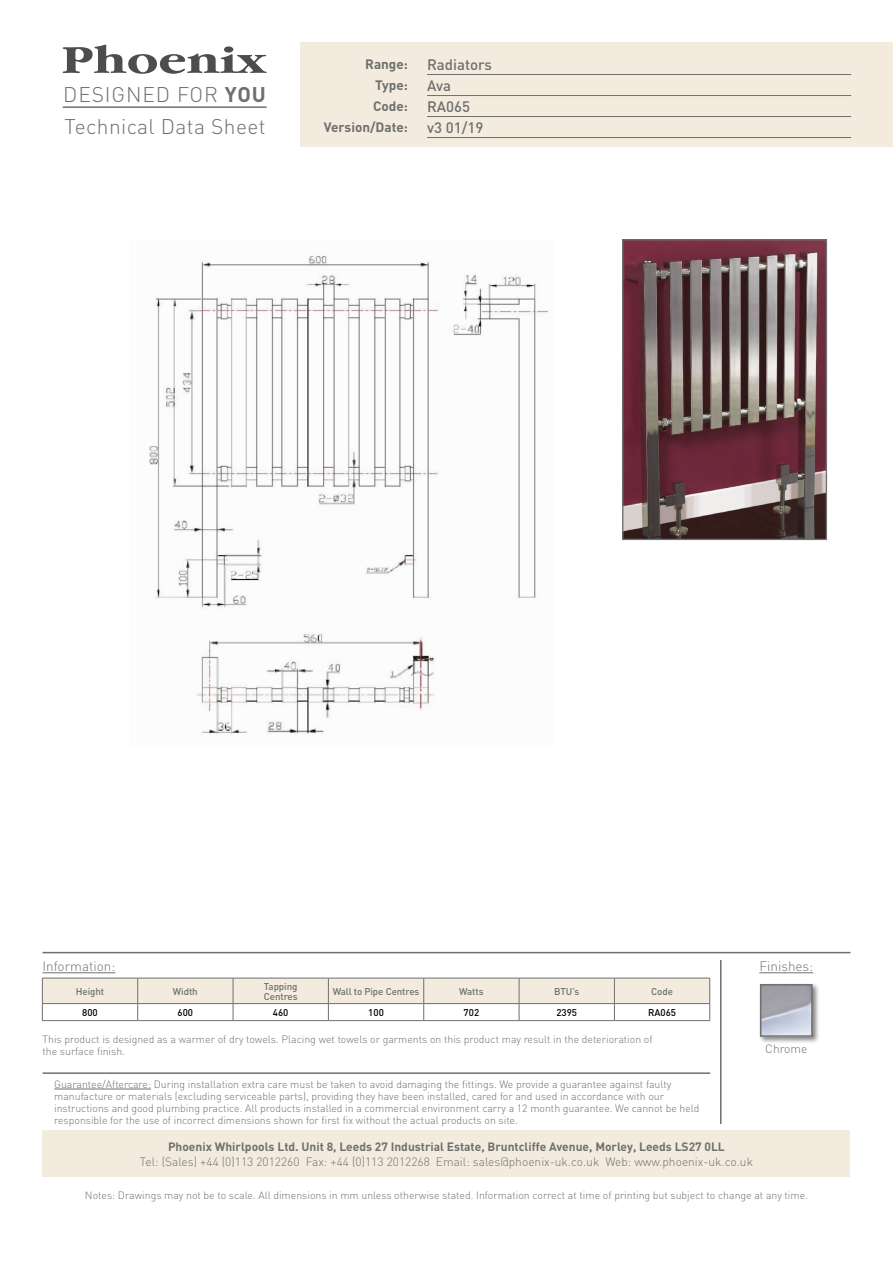
<style>
.page{position:relative;width:893px;height:1263px;background:#fff}
.page>*{position:absolute;margin:0;border:0;box-sizing:border-box;transform-origin:0 0}
.t1{font:300 21px "DIN";letter-spacing:.02em;color:#706f6f}
.t2{font:300 21px "DIN";letter-spacing:.04em;color:#706f6f}
.technical_header_det{font:500 15px "DIN";color:#706f6f}
.t3{font:700 13.5px/21px "DIN";color:#706f6f;text-align:justify}
.t4{font:300 13.5px "DIN";color:#706f6f}
.t5{font:300 12px "DIN";color:#706f6f}
.t6{font:700 12px "DIN";color:#706f6f}
.Body_copy{font:300 10.5px/12px "DIN";color:#706f6f}
.t7{font:500 9.75px/10.5px "DIN";letter-spacing:-.01em;color:#706f6f}
.Body_copy-2{font:500 9.75px "DIN";color:#000}
.Product_Detail_under{font:500 9.75px "DIN";color:#000}
.Product_Detail{font:500 9.75px "DIN";color:#000}
.s1{font-weight:700}
</style>
<div class="page">
<svg style="left:63px;top:45px;width:204px;height:29px"></svg>
<div style="left:300px;top:43px;width:593px;height:104px;background:#f3ecde"></div>
<hr style="left:63px;top:106px;width:204px;height:2px;background:#706f6f">
<hr style="left:43px;top:952px;width:807px;height:1px;background:#706f6f">
<hr style="left:43px;top:1072px;width:667px;height:2px;background:#706f6f">
<hr style="left:759px;top:972px;width:54px;height:1px;background:#706f6f">
<hr style="left:720px;top:960px;width:1px;height:164px;background:#706f6f">
<div style="left:43px;top:1130px;width:807px;height:47px;background:#f3ecde"></div>
<hr style="left:54px;top:1089px;width:97px;height:1px;background:#706f6f">
<hr style="left:427px;top:74px;width:424px;height:1px;background:#706f6f">
<hr style="left:427px;top:95px;width:424px;height:1px;background:#706f6f">
<hr style="left:427px;top:116px;width:424px;height:1px;background:#706f6f">
<hr style="left:427px;top:137px;width:424px;height:1px;background:#706f6f">
<img style="left:624px;top:241px;width:201px;height:297px">
<div style="left:622px;top:239px;width:205px;height:301px;border:1px solid #706f6f"></div>
<hr style="left:43px;top:972px;width:72px;height:1px;background:#706f6f">
<div style="left:758px;top:982px;width:62px;height:62px;background:#000;opacity:.48"></div>
<img style="left:763px;top:987px;width:47px;height:47px">
<div style="left:760px;top:984px;width:53px;height:53px;border:2px solid #706f6f"></div>
<svg style="left:42px;top:978px;width:668px;height:42px"></svg>
<hr style="left:42px;top:1020px;width:96px;height:1px;background:#706f6f">
<hr style="left:138px;top:1020px;width:95px;height:1px;background:#706f6f">
<hr style="left:233px;top:1020px;width:95px;height:1px;background:#706f6f">
<hr style="left:328px;top:1020px;width:96px;height:1px;background:#706f6f">
<hr style="left:424px;top:1020px;width:95px;height:1px;background:#706f6f">
<hr style="left:519px;top:1020px;width:95px;height:1px;background:#706f6f">
<hr style="left:614px;top:1020px;width:96px;height:1px;background:#706f6f">
<img style="left:149px;top:256px;width:399px;height:479px">
<h1 class="t2" style="left:63px;top:82px;width:204px">DESIGNED FOR <span class="s1">YOU</span></h1>
<p class="t3" style="left:373px;top:53px;width:36px;text-indent:-8px">Range:<br>Type:<br>Code:</p>
<h1 class="t1" style="left:65px;top:113px;width:203px">Technical Data Sheet</h1>
<p class="t3" style="left:324px;top:116px;width:86px">Version/Date:</p>
<p class="technical_header_det" style="left:427px;top:55px;width:67px">Radiators</p>
<p class="technical_header_det" style="left:427px;top:76px;width:25px">Ava</p>
<p class="technical_header_det" style="left:427px;top:97px;width:45px">RA065</p>
<p class="technical_header_det" style="left:427px;top:118px;width:58px">v3 01/19</p>
<p class="t4" style="left:43px;top:958px;width:74px">Information:</p>
<p class="t7" style="left:76px;top:986px;width:30px">Height</p>
<p class="t7" style="left:173px;top:986px;width:26px">Width</p>
<p class="t7" style="left:264px;top:980px;width:35px">Tapping<br>Centres</p>
<p class="t7" style="left:333px;top:986px;width:88px">Wall to Pipe Centres</p>
<p class="t7" style="left:459px;top:986px;width:26px">Watts</p>
<p class="t7" style="left:554px;top:986px;width:27px">BTU’s</p>
<p class="t7" style="left:651px;top:986px;width:23px">Code</p>
<p class="Body_copy-2" style="left:82px;top:1006px;width:17px">800</p>
<p class="Body_copy-2" style="left:178px;top:1006px;width:17px">600</p>
<p class="Body_copy-2" style="left:273px;top:1006px;width:17px">460</p>
<p class="Product_Detail" style="left:368px;top:1006px;width:17px">100</p>
<p class="Body_copy-2" style="left:464px;top:1006px;width:17px">702</p>
<p class="Body_copy-2" style="left:556px;top:1006px;width:22px">2395</p>
<p class="Product_Detail_under" style="left:648px;top:1006px;width:30px">RA065</p>
<p class="Body_copy" style="left:43px;top:1033px;width:612px">This product is designed as a warmer of dry towels. Placing wet towels or garments on this product may result in the deterioration of the surface finish.</p>
<p class="t4" style="left:759px;top:958px;width:55px">Finishes:</p>
<p class="t5" style="left:765px;top:1041px;width:44px">Chrome</p>
<p class="Body_copy" style="left:54px;top:1078px;width:647px">Guarantee/Aftercare: During installation extra care must be taken to avoid damaging the fittings. We provide a guarantee against faulty manufacture or materials (excluding serviceable parts), providing they have been installed, cared for and used in accordance with our instructions and good plumbing practice. All products installed in a commercial environment carry a 12 month guarantee. We cannot be held responsible for the use of incorrect dimensions shown for first fix without the actual products on site.</p>
<p class="t6" style="left:168px;top:1139px;width:558px">Phoenix Whirlpools Ltd. Unit 8, Leeds 27 Industrial Estate, Bruntcliffe Avenue, Morley, Leeds LS27 0LL</p>
<p class="t5" style="left:140px;top:1154px;width:614px">Tel: (Sales) +44 (0)113 2012260 Fax: +44 (0)113 2012268 Email: sales@phoenix-uk.co.uk Web: www.phoenix-uk.co.uk</p>
<p class="Body_copy" style="left:85px;top:1189px;width:725px">Notes: Drawings may not be to scale. All dimensions in mm unless otherwise stated. Information correct at time of printing but subject to change at any time.</p>
</div>
